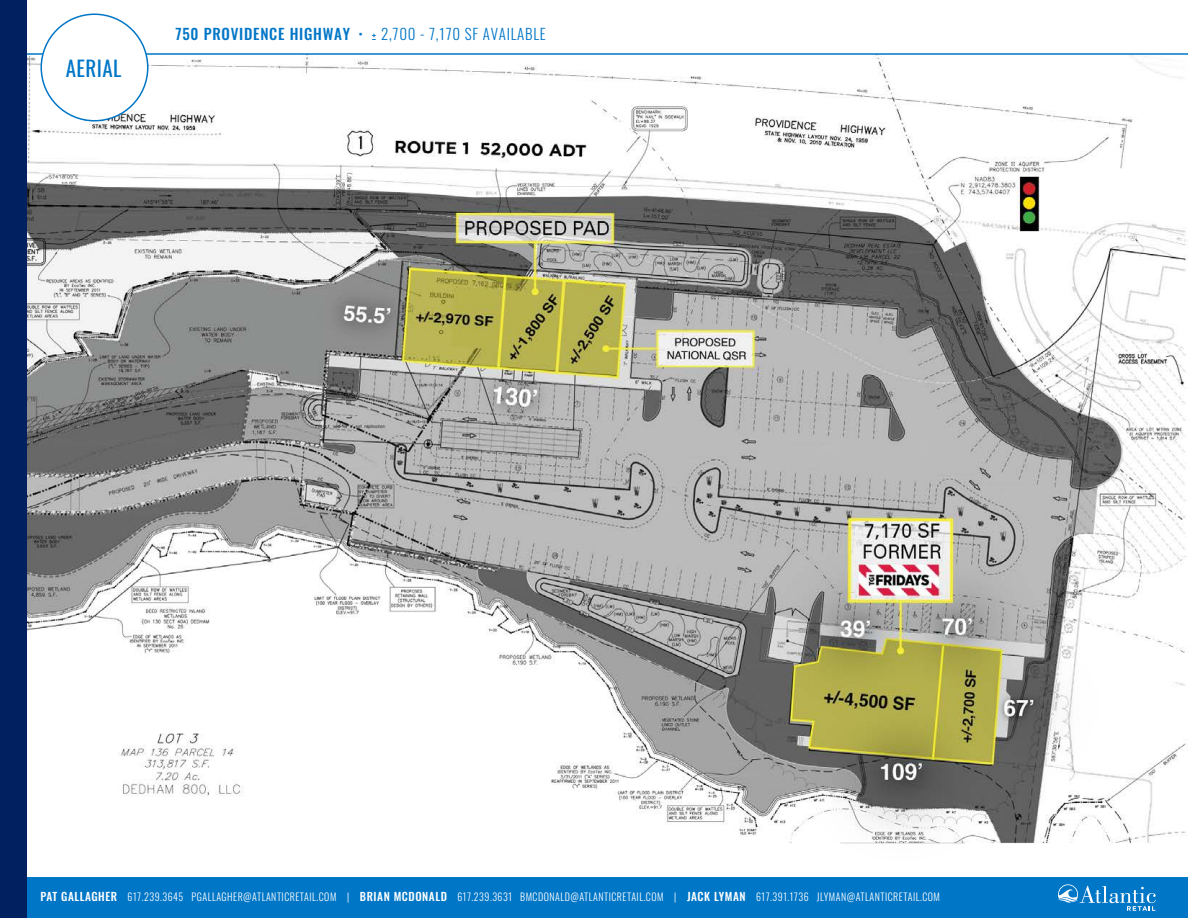
<style>
.page{position:relative;width:1188px;height:918px;background:#fff}
.page>*{position:absolute;margin:0;border:0;box-sizing:border-box;transform-origin:0 0}
.t1{font:21px "Oswald";letter-spacing:.02em;color:#0076c7}
.t2{font:300 15px "Oswald";letter-spacing:.05em;color:#0076c7}
.t3{font:300 10.5px "Oswald";letter-spacing:.05em;color:#fff;scale:.95 1}
.s1{font-weight:500}
.s2{font-weight:500;font-size:11.25px}
</style>
<div class="page">
<img style="left:27px;top:55px;width:1161px;height:789px">
<hr style="left:0;top:53px;width:1188px;height:2px;background:#0076c7">
<div style="left:41px;top:14px;width:107px;height:107px;background:#fff;border-radius:50%"></div>
<div style="left:40px;top:14px;width:108px;height:108px;border:2px solid #0076c7;border-radius:50%"></div>
<div style="left:0;top:877px;width:1188px;height:41px;background:#0076c7"></div>
<svg style="left:1058px;top:884px;width:98px;height:27px"></svg>
<div style="left:0;top:0;width:27px;height:918px;background:#00205f"></div>
<p class="t1" style="left:66px;top:50px;width:57px">AERIAL</p>
<p class="t2" style="left:176px;top:20px;width:372px"><span class="s1">750 PROVIDENCE HIGHWAY</span> • ± 2,700 - 7,170 SF AVAILABLE</p>
<p class="t3" style="left:40px;top:888px;width:948px"><span class="s2">PAT GALLAGHER</span> 617.239.3645 PGALLAGHER@ATLANTICRETAIL.COM | <span class="s2">BRIAN MCDONALD</span> 617.239.3631 BMCDONALD@ATLANTICRETAIL.COM | <span class="s2">JACK LYMAN</span> 617.391.1736 JLYMAN@ATLANTICRETAIL.COM</p>
</div>
